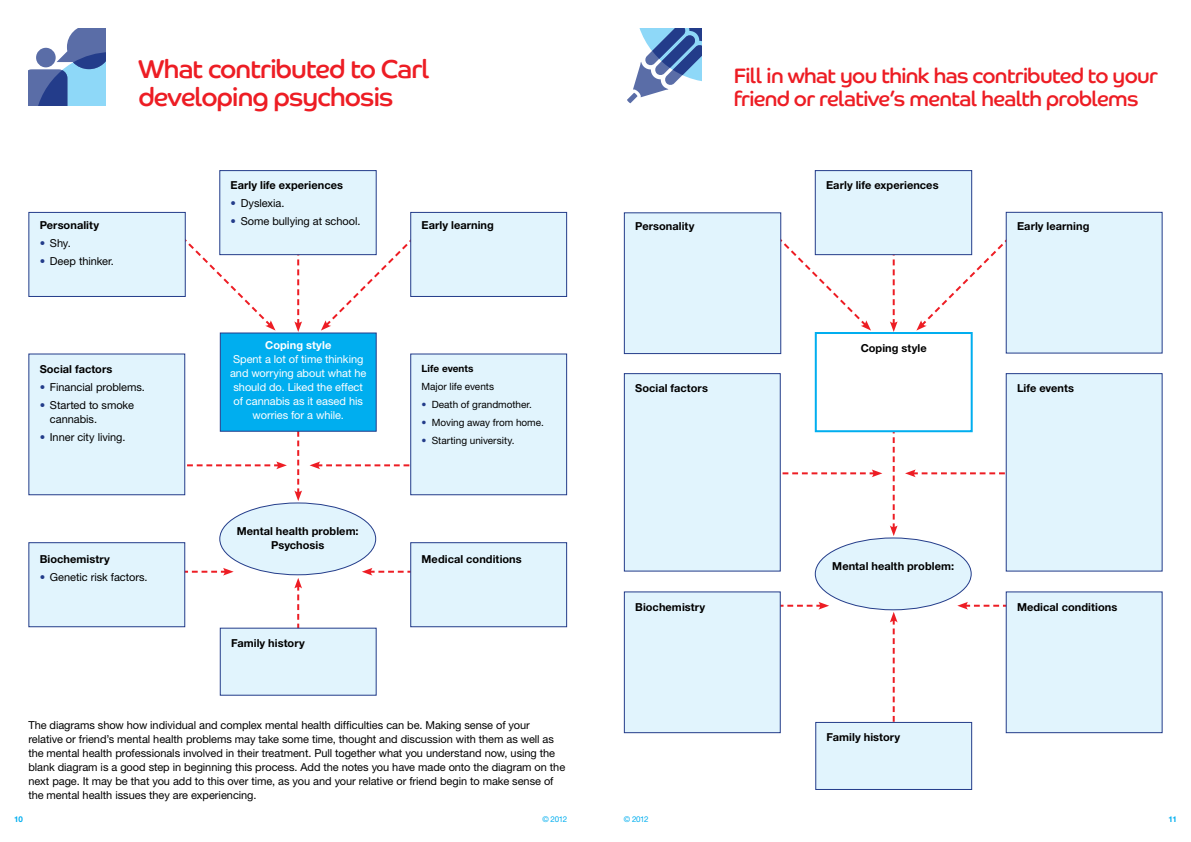
<style>
.page{position:relative;width:1191px;height:842px;background:#fff}
.page>*{position:absolute;margin:0;border:0;box-sizing:border-box;transform-origin:0 0}
.t1{font:26px/28px "Co Rethink";letter-spacing:-.03em;color:#ed1d24}
.t2{font:21px/23px "Co Rethink";letter-spacing:-.03em;color:#ed1d24}
.t3{font:11px/14px "Helvetica Neue LT Pro";letter-spacing:-.005em;color:#000}
.t4{font:700 11px/14px "Helvetica Neue LT Pro";letter-spacing:.005em;color:#000;text-align:center}
.t5{font:11px/14px "Helvetica Neue LT Pro";letter-spacing:-.005em;color:#fff;text-align:center}
.t6{font:700 11px "Helvetica Neue LT Pro";letter-spacing:.005em;color:#fff}
.t7{font:10px "Helvetica Neue LT Pro";color:#000}
.t8{font:700 10px "Helvetica Neue LT Pro";letter-spacing:.005em;color:#000}
.t9{font:8px "Helvetica Neue LT Pro";letter-spacing:-.045em;color:#00aeef}
.t10{font:700 8px "Helvetica Neue LT Pro";color:#00aeef}
.s1{color:#233c8a}
</style>
<div class="page">
<svg style="left:28px;top:29px;width:78px;height:77px"></svg>
<svg style="left:627px;top:28px;width:75px;height:75px"></svg>
<svg style="left:889px;top:255px;width:8px;height:77px"></svg>
<svg style="left:781px;top:234px;width:90px;height:97px"></svg>
<svg style="left:916px;top:228px;width:89px;height:103px"></svg>
<svg style="left:780px;top:602px;width:49px;height:8px"></svg>
<svg style="left:957px;top:602px;width:48px;height:8px"></svg>
<svg style="left:889px;top:432px;width:8px;height:104px"></svg>
<div style="left:815px;top:538px;width:156px;height:72px;background:#e1f4fd;border-radius:50%"></div>
<div style="left:814px;top:170px;width:158px;height:85px;background:#e1f4fd;border:1px solid #233c8a"></div>
<div style="left:624px;top:212px;width:157px;height:142px;background:#e1f4fd;border:1px solid #233c8a"></div>
<div style="left:1005px;top:212px;width:157px;height:142px;background:#e1f4fd;border:1px solid #233c8a"></div>
<div style="left:814px;top:332px;width:158px;height:100px;background:#fff;border:2px solid #00aeef"></div>
<div style="left:624px;top:373px;width:156px;height:199px;background:#e1f4fd;border:1px solid #233c8a"></div>
<div style="left:1005px;top:373px;width:157px;height:199px;background:#e1f4fd;border:1px solid #233c8a"></div>
<div style="left:624px;top:591px;width:156px;height:142px;background:#e1f4fd;border:1px solid #233c8a"></div>
<div style="left:1005px;top:591px;width:157px;height:142px;background:#e1f4fd;border:1px solid #233c8a"></div>
<svg style="left:889px;top:612px;width:8px;height:110px"></svg>
<div style="left:815px;top:722px;width:157px;height:68px;background:#e1f4fd;border:1px solid #233c8a"></div>
<svg style="left:782px;top:469px;width:100px;height:8px"></svg>
<svg style="left:905px;top:469px;width:100px;height:8px"></svg>
<svg style="left:294px;top:255px;width:8px;height:77px"></svg>
<svg style="left:186px;top:239px;width:89px;height:92px"></svg>
<svg style="left:321px;top:240px;width:89px;height:91px"></svg>
<svg style="left:185px;top:568px;width:49px;height:8px"></svg>
<svg style="left:362px;top:568px;width:48px;height:8px"></svg>
<svg style="left:294px;top:432px;width:8px;height:69px"></svg>
<div style="left:220px;top:503px;width:156px;height:72px;background:#e1f4fd;border-radius:50%"></div>
<div style="left:219px;top:170px;width:158px;height:85px;background:#e1f4fd;border:1px solid #233c8a"></div>
<div style="left:28px;top:212px;width:158px;height:85px;background:#e1f4fd;border:1px solid #233c8a"></div>
<div style="left:410px;top:212px;width:157px;height:85px;background:#e1f4fd;border:1px solid #233c8a"></div>
<div style="left:220px;top:332px;width:157px;height:100px;background:#00aeef;border:1px solid #233c8a"></div>
<div style="left:28px;top:353px;width:157px;height:142px;background:#e1f4fd;border:1px solid #233c8a"></div>
<div style="left:410px;top:353px;width:157px;height:142px;background:#e1f4fd;border:1px solid #233c8a"></div>
<div style="left:28px;top:542px;width:157px;height:85px;background:#e1f4fd;border:1px solid #233c8a"></div>
<div style="left:410px;top:542px;width:157px;height:85px;background:#e1f4fd;border:1px solid #233c8a"></div>
<svg style="left:294px;top:578px;width:8px;height:50px"></svg>
<div style="left:220px;top:628px;width:157px;height:68px;background:#e1f4fd"></div>
<svg style="left:187px;top:461px;width:100px;height:8px"></svg>
<svg style="left:309px;top:461px;width:100px;height:8px"></svg>
<h1 class="t1" style="left:138px;top:55px;width:293px">What contributed to Carl developing psychosis</h1>
<h2 class="t2" style="left:734px;top:64px;width:426px">Fill in what you think has contributed to your friend or relative’s mental health problems</h2>
<p class="t4" style="left:40px;top:218px;width:61px">Personality</p>
<p class="t3" style="left:40px;top:236px;width:33px"><span class="s1">•</span> Shy.</p>
<p class="t3" style="left:40px;top:254px;width:76px"><span class="s1">•</span> Deep thinker.</p>
<p class="t4" style="left:231px;top:178px;width:114px">Early life experiences</p>
<p class="t3" style="left:231px;top:196px;width:55px"><span class="s1">•</span> Dyslexia.</p>
<p class="t3" style="left:231px;top:214px;width:131px"><span class="s1">•</span> Some bullying at school.</p>
<p class="t4" style="left:421px;top:218px;width:74px">Early learning</p>
<p class="t4" style="left:826px;top:178px;width:114px">Early life experiences</p>
<p class="t4" style="left:635px;top:219px;width:61px">Personality</p>
<p class="t4" style="left:1017px;top:219px;width:74px">Early learning</p>
<p class="t4" style="left:40px;top:362px;width:74px">Social factors</p>
<p class="t3" style="left:40px;top:380px;width:107px"><span class="s1">•</span> Financial problems.</p>
<p class="t3" style="left:50px;top:398px;width:86px;text-indent:-10px"><span class="s1">•</span> Started to smoke cannabis.</p>
<p class="t3" style="left:40px;top:429px;width:87px"><span class="s1">•</span> Inner city living.</p>
<p class="t4" style="left:40px;top:552px;width:72px">Biochemistry</p>
<p class="t3" style="left:40px;top:570px;width:109px"><span class="s1">•</span> Genetic risk factors.</p>
<p class="t6" style="left:265px;top:339px;width:68px">Coping style</p>
<p class="t5" style="left:230px;top:352px;width:138px">Spent a lot of time thinking and worrying about what he should do. Liked the effect of cannabis as it eased his worries for a while.</p>
<p class="t4" style="left:237px;top:523px;width:123px">Mental health problem:<br>Psychosis</p>
<p class="t4" style="left:231px;top:636px;width:75px">Family history</p>
<p class="t8" style="left:421px;top:363px;width:54px">Life events</p>
<p class="t7" style="left:421px;top:381px;width:74px">Major life events</p>
<p class="t7" style="left:421px;top:398px;width:112px"><span class="s1">•</span> Death of grandmother.</p>
<p class="t7" style="left:421px;top:416px;width:124px"><span class="s1">•</span> Moving away from home.</p>
<p class="t7" style="left:421px;top:434px;width:94px"><span class="s1">•</span> Starting university.</p>
<p class="t4" style="left:421px;top:552px;width:102px">Medical conditions</p>
<p class="t3" style="left:28px;top:718px;width:538px">The diagrams show how individual and complex mental health difficulties can be. Making sense of your relative or friend’s mental health problems may take some time, thought and discussion with them as well as the mental health professionals involved in their treatment. Pull together what you understand now, using the blank diagram is a good step in beginning this process. Add the notes you have made onto the diagram on the next page. It may be that you add to this over time, as you and your relative or friend begin to make sense of the mental health issues they are experiencing.</p>
<p class="t4" style="left:860px;top:341px;width:68px">Coping style</p>
<p class="t4" style="left:635px;top:381px;width:74px">Social factors</p>
<p class="t4" style="left:1017px;top:381px;width:58px">Life events</p>
<p class="t4" style="left:832px;top:558px;width:123px">Mental health problem:</p>
<p class="t4" style="left:635px;top:600px;width:72px">Biochemistry</p>
<p class="t4" style="left:1017px;top:600px;width:102px">Medical conditions</p>
<p class="t4" style="left:826px;top:730px;width:75px">Family history</p>
<p class="t10" style="left:14px;top:814px;width:10px">10</p>
<p class="t9" style="left:542px;top:814px;width:26px">© 2012</p>
<p class="t9" style="left:624px;top:814px;width:26px">© 2012</p>
<p class="t10" style="left:1168px;top:814px;width:10px">11</p>
</div>
